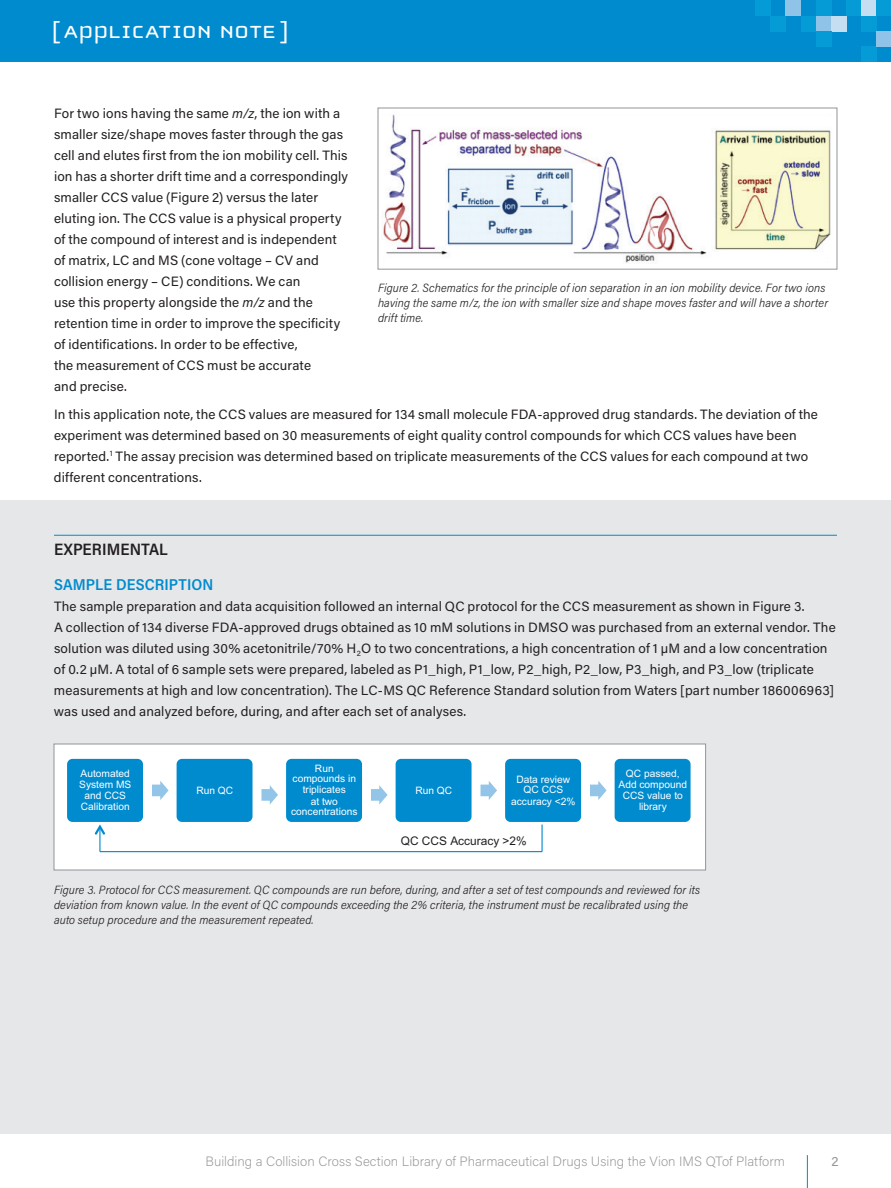
<style>
.page{position:relative;width:891px;height:1188px;background:#fff}
.page>*{position:absolute;margin:0;border:0;box-sizing:border-box;transform-origin:0 0}
.t1{font:25.5px "Cholla Unicase";letter-spacing:.01em;color:#fff;scale:1.1 1}
.t2{font:600 16.5px "Acumin Pro Semi Cond";letter-spacing:.005em;color:#231f20}
.t3{font:600 15.75px "Acumin Pro Semi Cond";letter-spacing:.005em;color:#008bcf}
.t4{font:13.5px/21px "Acumin Pro";letter-spacing:.01em;color:#231f20}
.t5{font:200 13.5px "Acumin Pro";letter-spacing:.005em;color:#939598}
.t6{font:13.5px "Acumin Pro";color:#939598}
.t7{font:italic 300 12px/15px "Acumin Pro Semi Cond";letter-spacing:.01em;color:#231f20}
.t8{font:11.85px "Arial";color:#231f20}
.t9{font:10.2px/10.2px "Arial";color:#fff;text-align:center}
.s1{font-style:italic}
</style>
<div class="page">
<hr style="left:807px;top:1155px;width:1px;height:33px;background:#008bcf">
<div style="left:0;top:0;width:891px;height:62px;background:#008bcf"></div>
<div style="left:755px;top:0;width:15px;height:16px;background:#059bd7"></div>
<div style="left:861px;top:47px;width:15px;height:15px;background:#059bd7"></div>
<div style="left:770px;top:16px;width:16px;height:15px;background:#059bd7"></div>
<div style="left:786px;top:0;width:15px;height:16px;background:#90c3e8"></div>
<div style="left:801px;top:16px;width:15px;height:15px;background:#059bd7"></div>
<div style="left:816px;top:16px;width:16px;height:15px;background:#90c3e8"></div>
<div style="left:832px;top:16px;width:15px;height:15px;background:#c5def2"></div>
<div style="left:816px;top:0;width:16px;height:16px;background:#059bd7"></div>
<div style="left:816px;top:31px;width:16px;height:16px;background:#059bd7"></div>
<div style="left:861px;top:0;width:15px;height:16px;background:#c5def2"></div>
<div style="left:847px;top:0;width:14px;height:16px;background:#059bd7"></div>
<div style="left:876px;top:0;width:15px;height:16px;background:#059bd7"></div>
<div style="left:861px;top:16px;width:15px;height:15px;background:#059bd7"></div>
<div style="left:876px;top:31px;width:15px;height:16px;background:#90c3e8"></div>
<div style="left:0;top:500px;width:891px;height:634px;background:#e6e7e9"></div>
<hr style="left:54px;top:535px;width:783px;height:1px;background:#008bcf">
<div style="left:54px;top:744px;width:652px;height:126px;background:#fff"></div>
<svg style="left:542px;top:824px;width:1px;height:28px"></svg>
<hr style="left:100px;top:851px;width:442px;height:1px;background:#008bcf">
<hr style="left:99px;top:827px;width:2px;height:25px;background:#008bcf">
<svg style="left:95px;top:824px;width:10px;height:11px"></svg>
<div style="left:66px;top:758px;width:78px;height:65px;background:#008bcf;border-radius:7px"></div>
<div style="left:65px;top:757px;width:80px;height:67px;border:2px solid #fff;border-radius:7px"></div>
<svg style="left:152px;top:781px;width:17px;height:19px"></svg>
<div style="left:175px;top:758px;width:79px;height:65px;background:#008bcf;border-radius:7px"></div>
<div style="left:174px;top:757px;width:81px;height:67px;border:2px solid #fff;border-radius:7px"></div>
<svg style="left:261px;top:785px;width:17px;height:20px"></svg>
<div style="left:285px;top:758px;width:78px;height:65px;background:#008bcf;border-radius:7px"></div>
<div style="left:284px;top:757px;width:80px;height:67px;border:2px solid #fff;border-radius:7px"></div>
<svg style="left:371px;top:785px;width:17px;height:20px"></svg>
<div style="left:394px;top:758px;width:79px;height:65px;background:#008bcf;border-radius:7px"></div>
<div style="left:393px;top:757px;width:81px;height:67px;border:2px solid #fff;border-radius:7px"></div>
<svg style="left:481px;top:781px;width:16px;height:19px"></svg>
<div style="left:504px;top:758px;width:78px;height:65px;background:#008bcf;border-radius:7px"></div>
<div style="left:503px;top:757px;width:80px;height:67px;border:2px solid #fff;border-radius:7px"></div>
<svg style="left:590px;top:781px;width:17px;height:19px"></svg>
<div style="left:613px;top:758px;width:79px;height:65px;background:#008bcf;border-radius:7px"></div>
<div style="left:612px;top:757px;width:81px;height:67px;border:2px solid #fff;border-radius:7px"></div>
<div style="left:54px;top:744px;width:652px;height:126px;border:1px solid #939598"></div>
<img style="left:383px;top:114px;width:448px;height:149px">
<div style="left:378px;top:108px;width:459px;height:162px;border:1px solid #939598"></div>
<h1 class="t1" style="left:52px;top:19px;width:217px">[ APPLICATION NOTE ]</h1>
<p class="t4" style="left:54px;top:102px;width:296px">For two ions having the same <span class="s1">m/z</span>, the ion with a smaller size/shape moves faster through the gas cell and elutes first from the ion mobility cell. This ion has a shorter drift time and a correspondingly smaller CCS value (Figure 2) versus the later eluting ion. The CCS value is a physical property of the compound of interest and is independent of matrix, LC and MS (cone voltage – CV and collision energy – CE) conditions. We can<br>use this property alongside the <span class="s1">m/z</span> and the retention time in order to improve the specificity of identifications. In order to be effective,<br>the measurement of CCS must be accurate<br>and precise.</p>
<p class="t7" style="left:378px;top:280px;width:452px">Figure 2. Schematics for the principle of ion separation in an ion mobility device. For two ions having the same m/z, the ion with smaller size and shape moves faster and will have a shorter drift time.</p>
<p class="t4" style="left:54px;top:403px;width:766px">In this application note, the CCS values are measured for 134 small molecule FDA-approved drug standards. The deviation of the experiment was determined based on 30 measurements of eight quality control compounds for which CCS values have been reported.<sup>1</sup> The assay precision was determined based on triplicate measurements of the CCS values for each compound at two different concentrations.</p>
<p class="t2" style="left:54px;top:537px;width:115px">EXPERIMENTAL</p>
<p class="t3" style="left:54px;top:573px;width:161px">SAMPLE DESCRIPTION</p>
<p class="t4" style="left:54px;top:595px;width:783px">The sample preparation and data acquisition followed an internal QC protocol for the CCS measurement as shown in Figure 3.<br>A collection of 134 diverse FDA-approved drugs obtained as 10 mM solutions in DMSO was purchased from an external vendor. The solution was diluted using 30% acetonitrile/70% H<sub>2</sub>O to two concentrations, a high concentration of 1 µM and a low concentration of 0.2 µM. A total of 6 sample sets were prepared, labeled as P1_high, P1_low, P2_high, P2_low, P3_high, and P3_low (triplicate measurements at high and low concentration). The LC-MS QC Reference Standard solution from Waters [part number 186006963] was used and analyzed before, during, and after each set of analyses.</p>
<p class="t9" style="left:79px;top:769px;width:54px;text-align:left">Automated<br>System MS</p>
<p class="t9" style="left:81px;top:790px;width:50px;line-height:11.4px">and CCS<br>Calibration</p>
<p class="t9" style="left:196px;top:785px;width:38px">Run QC</p>
<p class="t9" style="left:293px;top:763px;width:65px">Run compounds in</p>
<p class="t9" style="left:303px;top:784px;width:45px;line-height:11.4px">triplicates at two</p>
<p class="t9" style="left:291px;top:806px;width:68px">concentrations</p>
<p class="t9" style="left:415px;top:785px;width:38px">Run QC</p>
<p class="t9" style="left:516px;top:774px;width:55px">Data review<br>QC CCS</p>
<p class="t9" style="left:511px;top:796px;width:66px">accuracy &lt;2%</p>
<p class="t8" style="left:401px;top:833px;width:128px">QC CCS Accuracy &gt;2%</p>
<p class="t9" style="left:619px;top:769px;width:70px">QC passed,<br>Add compound</p>
<p class="t9" style="left:623px;top:790px;width:62px;line-height:11.4px">CCS value to library</p>
<p class="t7" style="left:54px;top:882px;width:648px">Figure 3. Protocol for CCS measurement. QC compounds are run before, during, and after a set of test compounds and reviewed for its deviation from known value. In the event of QC compounds exceeding the 2% criteria, the instrument must be recalibrated using the auto setup procedure and the measurement repeated.</p>
<p class="t5" style="left:206px;top:1152px;width:581px">Building a Collision Cross Section Library of Pharmaceutical Drugs Using the Vion IMS QTof Platform</p>
<p class="t6" style="left:831px;top:1151px;width:9px">2</p>
</div>
